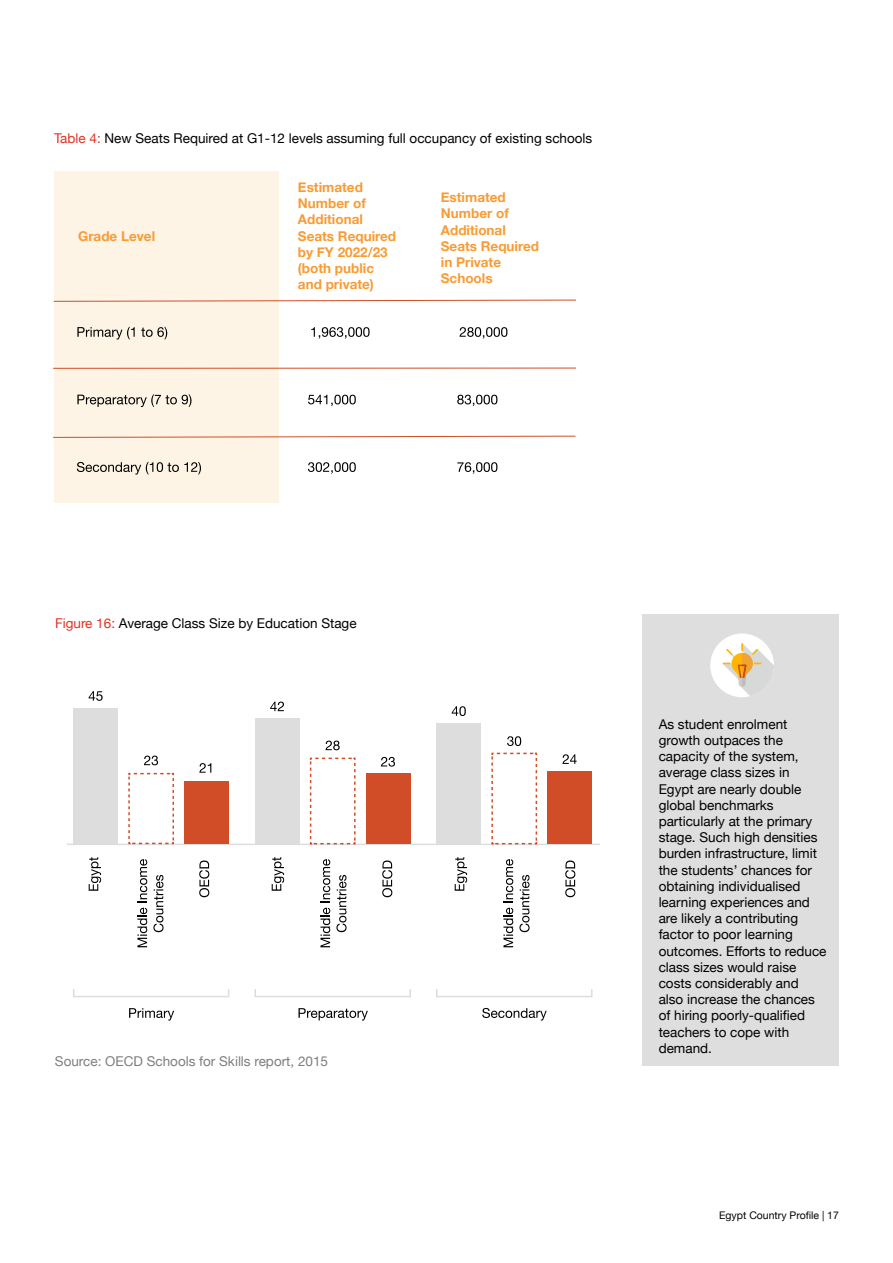
<style>
.page{position:relative;width:893px;height:1263px;background:#fff}
.page>*{position:absolute;margin:0;border:0;box-sizing:border-box;transform-origin:0 0}
.t1{font:13.5px/16.2px "Helvetica Neue";color:#000}
.t2{font:700 13.5px/16.2px "Helvetica Neue";color:#f89b34}
.t3{font:13.5px "Helvetica Neue";color:#7e7e7e}
.t4{font:10.5px "Helvetica Neue";color:#000}
.s1{color:#df3326}
</style>
<div class="page">
<div style="left:54px;top:171px;width:225px;height:332px;background:#fdf4e6"></div>
<hr style="left:67px;top:844px;width:533px;height:1px;background:#ddddde">
<svg style="left:77px;top:327px;width:58px;height:12px"></svg>
<svg style="left:141px;top:327px;width:26px;height:12px"></svg>
<svg style="left:77px;top:394px;width:114px;height:13px"></svg>
<svg style="left:460px;top:327px;width:47px;height:12px"></svg>
<svg style="left:457px;top:395px;width:40px;height:11px"></svg>
<svg style="left:457px;top:462px;width:40px;height:12px"></svg>
<svg style="left:311px;top:327px;width:59px;height:12px"></svg>
<svg style="left:308px;top:395px;width:48px;height:11px"></svg>
<svg style="left:308px;top:462px;width:48px;height:12px"></svg>
<svg style="left:77px;top:462px;width:124px;height:13px"></svg>
<svg style="left:254px;top:989px;width:339px;height:9px"></svg>
<div style="left:74px;top:708px;width:44px;height:135px;background:#ddddde"></div>
<svg style="left:128px;top:772px;width:47px;height:73px"></svg>
<div style="left:184px;top:781px;width:45px;height:62px;background:#d04d27"></div>
<div style="left:255px;top:718px;width:44px;height:126px;background:#ddddde"></div>
<svg style="left:309px;top:757px;width:47px;height:88px"></svg>
<div style="left:366px;top:774px;width:44px;height:70px;background:#d04d27"></div>
<div style="left:437px;top:723px;width:44px;height:121px;background:#ddddde"></div>
<svg style="left:491px;top:752px;width:47px;height:93px"></svg>
<div style="left:548px;top:772px;width:44px;height:72px;background:#d04d27"></div>
<svg style="left:89px;top:857px;width:12px;height:34px"></svg>
<svg style="left:199px;top:860px;width:10px;height:37px"></svg>
<svg style="left:137px;top:908px;width:10px;height:39px"></svg>
<svg style="left:137px;top:859px;width:10px;height:43px"></svg>
<svg style="left:153px;top:875px;width:11px;height:57px"></svg>
<svg style="left:272px;top:857px;width:12px;height:34px"></svg>
<svg style="left:382px;top:860px;width:10px;height:37px"></svg>
<svg style="left:320px;top:908px;width:10px;height:39px"></svg>
<svg style="left:320px;top:859px;width:10px;height:43px"></svg>
<svg style="left:336px;top:875px;width:11px;height:57px"></svg>
<svg style="left:455px;top:857px;width:12px;height:34px"></svg>
<svg style="left:565px;top:860px;width:10px;height:37px"></svg>
<svg style="left:503px;top:908px;width:10px;height:39px"></svg>
<svg style="left:503px;top:859px;width:10px;height:43px"></svg>
<svg style="left:519px;top:875px;width:11px;height:57px"></svg>
<div style="left:73px;top:988px;width:156px;height:9px;border:2px solid #ddddde"></div>
<svg style="left:129px;top:1008px;width:45px;height:12px"></svg>
<svg style="left:298px;top:1008px;width:70px;height:12px"></svg>
<svg style="left:482px;top:1008px;width:65px;height:12px"></svg>
<svg style="left:89px;top:691px;width:14px;height:10px"></svg>
<svg style="left:144px;top:756px;width:14px;height:9px"></svg>
<svg style="left:199px;top:763px;width:12px;height:10px"></svg>
<svg style="left:270px;top:702px;width:14px;height:9px"></svg>
<svg style="left:326px;top:741px;width:14px;height:9px"></svg>
<svg style="left:381px;top:757px;width:14px;height:10px"></svg>
<svg style="left:452px;top:706px;width:14px;height:10px"></svg>
<svg style="left:507px;top:736px;width:14px;height:10px"></svg>
<svg style="left:562px;top:754px;width:15px;height:10px"></svg>
<svg style="left:53px;top:299px;width:523px;height:3px"></svg>
<hr style="left:53px;top:368px;width:523px;height:1px;background:#d04d27">
<svg style="left:53px;top:435px;width:523px;height:3px"></svg>
<div style="left:643px;top:615px;width:196px;height:451px;background:#dfdede"></div>
<div style="left:710px;top:633px;width:64px;height:64px;background:#fff;border-radius:50%"></div>
<svg style="left:723px;top:643px;width:51px;height:53px"></svg>
<p class="t1" style="left:54px;top:130px;width:540px"><span class="s1">Table 4:</span> New Seats Required at G1-12 levels assuming full occupancy of existing schools</p>
<p class="t2" style="left:78px;top:228px;width:79px">Grade Level</p>
<p class="t2" style="left:298px;top:179px;width:100px">Estimated<br>Number of<br>Additional<br>Seats Required by FY 2022/23 (both public and private)</p>
<p class="t2" style="left:441px;top:190px;width:100px">Estimated<br>Number of<br>Additional<br>Seats Required in Private<br>Schools</p>
<p class="t1" style="left:55px;top:615px;width:303px"><span class="s1">Figure 16:</span> Average Class Size by Education Stage</p>
<p class="t3" style="left:55px;top:1051px;width:275px">Source: OECD Schools for Skills report, 2015</p>
<p class="t1" style="left:659px;top:717px;width:169px">As student enrolment growth outpaces the capacity of the system, average class sizes in<br>Egypt are nearly double global benchmarks particularly at the primary stage. Such high densities burden infrastructure, limit the students’ chances for obtaining individualised learning experiences and are likely a contributing factor to poor learning outcomes. Efforts to reduce class sizes would raise costs considerably and also increase the chances of hiring poorly-qualified teachers to cope with demand.</p>
<p class="t4" style="left:719px;top:1208px;width:121px">Egypt Country Profile | 17</p>
</div>
